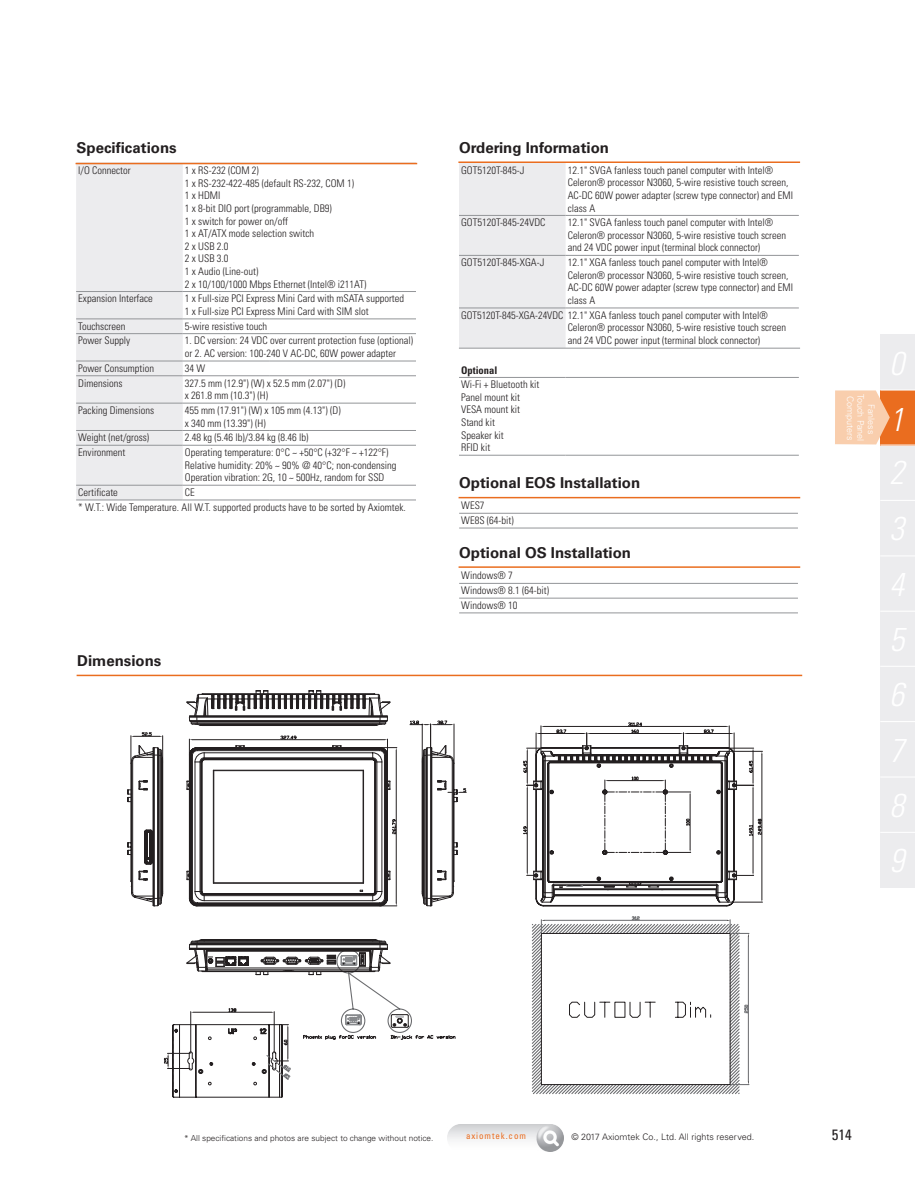
<style>
.page{position:relative;width:915px;height:1191px;background:#fff}
.page>*{position:absolute;margin:0;border:0;box-sizing:border-box;transform-origin:0 0}
.t1{font:italic 300 condensed 33px "Univers LT Std";color:#fff}
.t2{font:700 15px "Univers LT Std";color:#231f20}
.t3{font:condensed 15px "Univers LT Std";color:#231f20}
.t4{font:300 condensed 10.5px/12.6px "Univers LT Std";color:#231f20}
.t5{font:700 condensed 10.5px "Univers LT Std";color:#231f20}
.t6{font:300 9px "Univers LT Std";color:#231f20}
.t7{font:300 9px "Univers LT Std";color:#fff}
.t8{font:condensed 9px "Univers LT Std";letter-spacing:.1em;color:#ea6d1f}
.t9{font:300 8.25px "Univers LT Std";color:#231f20}
</style>
<div class="page">
<img style="left:448px;top:1124px;width:115px;height:27px">
<div style="left:880px;top:721px;width:34px;height:56px;background:#ececee"></div>
<div style="left:880px;top:777px;width:34px;height:55px;background:#ececee"></div>
<div style="left:880px;top:832px;width:34px;height:55px;background:#ececee"></div>
<div style="left:880px;top:666px;width:34px;height:55px;background:#ececee"></div>
<div style="left:880px;top:611px;width:34px;height:55px;background:#ececee"></div>
<div style="left:880px;top:445px;width:34px;height:55px;background:#ececee"></div>
<div style="left:880px;top:500px;width:34px;height:56px;background:#ececee"></div>
<div style="left:880px;top:556px;width:34px;height:55px;background:#ececee"></div>
<div style="left:880px;top:390px;width:34px;height:55px;background:#ea6d1f"></div>
<div style="left:880px;top:334px;width:34px;height:56px;background:#ececee"></div>
<hr style="left:879px;top:389px;width:35px;height:1px;background:#fff">
<hr style="left:879px;top:444px;width:35px;height:1px;background:#fff">
<hr style="left:879px;top:500px;width:35px;height:1px;background:#fff">
<hr style="left:879px;top:555px;width:35px;height:1px;background:#fff">
<hr style="left:879px;top:610px;width:35px;height:2px;background:#fff">
<hr style="left:879px;top:666px;width:35px;height:1px;background:#fff">
<hr style="left:879px;top:721px;width:35px;height:1px;background:#fff">
<hr style="left:879px;top:776px;width:35px;height:1px;background:#fff">
<svg style="left:835px;top:390px;width:54px;height:54px;background:#f7c5a0"></svg>
<hr style="left:879px;top:832px;width:35px;height:1px;background:#fff">
<div style="left:459px;top:163px;width:106px;height:185px;background:#ececee"></div>
<hr style="left:459px;top:215px;width:106px;height:1px;background:#939598">
<hr style="left:565px;top:215px;width:233px;height:1px;background:#939598">
<hr style="left:459px;top:255px;width:106px;height:1px;background:#939598">
<hr style="left:565px;top:255px;width:233px;height:1px;background:#939598">
<hr style="left:459px;top:308px;width:106px;height:1px;background:#939598">
<hr style="left:565px;top:308px;width:233px;height:1px;background:#939598">
<hr style="left:459px;top:377px;width:106px;height:1px;background:#939598">
<hr style="left:565px;top:377px;width:233px;height:1px;background:#939598">
<hr style="left:459px;top:455px;width:106px;height:1px;background:#939598">
<hr style="left:565px;top:455px;width:233px;height:1px;background:#939598">
<div style="left:76px;top:164px;width:107px;height:336px;background:#ececee"></div>
<hr style="left:76px;top:291px;width:107px;height:1px;background:#939598">
<hr style="left:183px;top:291px;width:87px;height:1px;background:#939598">
<hr style="left:270px;top:291px;width:146px;height:1px;background:#939598">
<hr style="left:76px;top:319px;width:107px;height:1px;background:#939598">
<hr style="left:183px;top:319px;width:87px;height:1px;background:#939598">
<hr style="left:270px;top:319px;width:146px;height:1px;background:#939598">
<hr style="left:76px;top:333px;width:107px;height:1px;background:#939598">
<hr style="left:183px;top:333px;width:87px;height:1px;background:#939598">
<hr style="left:270px;top:333px;width:146px;height:1px;background:#939598">
<hr style="left:76px;top:361px;width:107px;height:1px;background:#939598">
<hr style="left:183px;top:361px;width:87px;height:1px;background:#939598">
<hr style="left:270px;top:361px;width:146px;height:1px;background:#939598">
<hr style="left:76px;top:375px;width:107px;height:1px;background:#939598">
<hr style="left:183px;top:375px;width:87px;height:1px;background:#939598">
<hr style="left:270px;top:375px;width:146px;height:1px;background:#939598">
<hr style="left:76px;top:403px;width:107px;height:1px;background:#939598">
<hr style="left:183px;top:403px;width:87px;height:1px;background:#939598">
<hr style="left:270px;top:403px;width:146px;height:1px;background:#939598">
<hr style="left:76px;top:430px;width:107px;height:1px;background:#939598">
<hr style="left:183px;top:430px;width:87px;height:1px;background:#939598">
<hr style="left:270px;top:430px;width:146px;height:1px;background:#939598">
<hr style="left:76px;top:445px;width:107px;height:1px;background:#939598">
<hr style="left:183px;top:445px;width:87px;height:1px;background:#939598">
<hr style="left:270px;top:445px;width:146px;height:1px;background:#939598">
<hr style="left:76px;top:485px;width:107px;height:1px;background:#939598">
<hr style="left:183px;top:485px;width:87px;height:1px;background:#939598">
<hr style="left:270px;top:485px;width:146px;height:1px;background:#939598">
<hr style="left:76px;top:500px;width:107px;height:1px;background:#939598">
<hr style="left:183px;top:500px;width:87px;height:1px;background:#939598">
<hr style="left:270px;top:500px;width:146px;height:1px;background:#939598">
<hr style="left:75px;top:163px;width:342px;height:1px;background:#ea6d1f">
<hr style="left:458px;top:161px;width:341px;height:2px;background:#ea6d1f">
<hr style="left:458px;top:497px;width:342px;height:1px;background:#ea6d1f">
<hr style="left:458px;top:566px;width:342px;height:2px;background:#ea6d1f">
<hr style="left:459px;top:513px;width:338px;height:1px;background:#939598">
<hr style="left:459px;top:528px;width:338px;height:1px;background:#939598">
<hr style="left:459px;top:583px;width:338px;height:1px;background:#939598">
<hr style="left:459px;top:598px;width:338px;height:1px;background:#939598">
<hr style="left:459px;top:612px;width:338px;height:1px;background:#939598">
<hr style="left:459px;top:348px;width:340px;height:1px;background:#939598">
<hr style="left:77px;top:674px;width:724px;height:2px;background:#ea6d1f">
<svg style="left:128px;top:690px;width:634px;height:407px"></svg>
<h2 class="t2" style="left:77px;top:139px;width:102px">Specifications</h2>
<h2 class="t2" style="left:459px;top:139px;width:151px">Ordering Information</h2>
<p class="t4" style="left:78px;top:164px;width:54px">I/O Connector</p>
<p class="t4" style="left:185px;top:164px;width:183px">1 x RS-232 (COM 2)<br>1 x RS-232-422-485 (default RS-232, COM 1)<br>1 x HDMI<br>1 x 8-bit DIO port (programmable, DB9)<br>1 x switch for power on/off<br>1 x AT/ATX mode selection switch<br>2 x USB 2.0<br>2 x USB 3.0<br>1 x Audio (Line-out)<br>2 x 10/100/1000 Mbps Ethernet (Intel® i211AT)</p>
<p class="t4" style="left:78px;top:292px;width:76px">Expansion Interface</p>
<p class="t4" style="left:185px;top:292px;width:221px">1 x Full-size PCI Express Mini Card with mSATA supported<br>1 x Full-size PCI Express Mini Card with SIM slot</p>
<p class="t4" style="left:78px;top:320px;width:49px">Touchscreen</p>
<p class="t4" style="left:185px;top:320px;width:84px">5-wire resistive touch</p>
<p class="t4" style="left:78px;top:334px;width:53px">Power Supply</p>
<p class="t4" style="left:185px;top:334px;width:229px">1. DC version: 24 VDC over current protection fuse (optional) or 2. AC version: 100-240 V AC-DC, 60W power adapter</p>
<p class="t4" style="left:78px;top:362px;width:77px">Power Consumption</p>
<p class="t4" style="left:185px;top:362px;width:22px">34 W</p>
<p class="t4" style="left:78px;top:376px;width:46px">Dimensions</p>
<p class="t4" style="left:185px;top:376px;width:162px">327.5 mm (12.9") (W) x 52.5 mm (2.07") (D) x 261.8 mm (10.3") (H)</p>
<p class="t4" style="left:78px;top:404px;width:77px">Packing Dimensions</p>
<p class="t4" style="left:185px;top:404px;width:157px">455 mm (17.91") (W) x 105 mm (4.13") (D) x 340 mm (13.39") (H)</p>
<p class="t4" style="left:78px;top:431px;width:72px">Weight (net/gross)</p>
<p class="t4" style="left:185px;top:431px;width:125px">2.48 kg (5.46 lb)/3.84 kg (8.46 lb)</p>
<p class="t4" style="left:78px;top:446px;width:49px">Environment</p>
<p class="t4" style="left:185px;top:446px;width:213px">Operating temperature: 0°C ~ +50°C (+32°F ~ +122°F)<br>Relative humidity: 20% ~ 90% @ 40°C; non-condensing<br>Operation vibration: 2G, 10 ~ 500Hz, random for SSD</p>
<p class="t4" style="left:78px;top:486px;width:41px">Certificate</p>
<p class="t4" style="left:78px;top:485px;width:329px;line-height:14.7px;text-indent:107px">CE<br>* W.T.: Wide Temperature. All W.T. supported products have to be sorted by Axiomtek.</p>
<h2 class="t2" style="left:77px;top:652px;width:86px">Dimensions</h2>
<p class="t4" style="left:461px;top:164px;width:65px">GOT5120T-845-J</p>
<p class="t4" style="left:567px;top:164px;width:227px">12.1" SVGA fanless touch panel computer with Intel® Celeron® processor N3060, 5-wire resistive touch screen, AC-DC 60W power adapter (screw type connector) and EMI class A</p>
<p class="t4" style="left:461px;top:216px;width:86px">GOT5120T-845-24VDC</p>
<p class="t4" style="left:567px;top:216px;width:220px">12.1" SVGA fanless touch panel computer with Intel®<br>Celeron® processor N3060, 5-wire resistive touch screen and 24 VDC power input (terminal block connector)</p>
<p class="t4" style="left:461px;top:256px;width:85px">GOT5120T-845-XGA-J</p>
<p class="t4" style="left:567px;top:256px;width:227px">12.1" XGA fanless touch panel computer with Intel® Celeron® processor N3060, 5-wire resistive touch screen, AC-DC 60W power adapter (screw type connector) and EMI class A</p>
<p class="t4" style="left:567px;top:309px;width:220px;text-indent:-106px">GOT5120T-845-XGA-24VDC 12.1" XGA fanless touch panel computer with Intel®<br>Celeron® processor N3060, 5-wire resistive touch screen and 24 VDC power input (terminal block connector)</p>
<p class="t5" style="left:461px;top:363px;width:38px">Optional</p>
<p class="t4" style="left:461px;top:378px;width:80px">Wi-Fi + Bluetooth kit<br>Panel mount kit<br>VESA mount kit<br>Stand kit<br>Speaker kit<br>RFID kit</p>
<h2 class="t2" style="left:459px;top:474px;width:182px">Optional EOS Installation</h2>
<p class="t4" style="left:461px;top:498px;width:54px;line-height:14.7px">WES7<br>WE8S (64-bit)</p>
<h2 class="t2" style="left:459px;top:543px;width:173px">Optional OS Installation</h2>
<p class="t4" style="left:461px;top:568px;width:89px;line-height:14.7px">Windows® 7<br>Windows® 8.1 (64-bit)<br>Windows® 10</p>
<p class="t7" style="left:855px;top:395px;width:46px;rotate:90deg">Computers</p>
<p class="t7" style="left:865px;top:394px;width:49px;rotate:90deg">Touch Panel</p>
<p class="t7" style="left:876px;top:404px;width:32px;rotate:90deg">Fanless</p>
<h1 class="t1" style="left:889px;top:399px;width:16px">1</h1>
<p class="t9" style="left:184px;top:1132px;width:251px">* All specifications and photos are subject to change without notice.</p>
<p class="t8" style="left:466px;top:1130px;width:61px">axiomtek.com</p>
<p class="t6" style="left:571px;top:1131px;width:184px">© 2017 Axiomtek Co., Ltd. All rights reserved.</p>
<h2 class="t3" style="left:831px;top:1124px;width:21px">514</h2>
</div>
